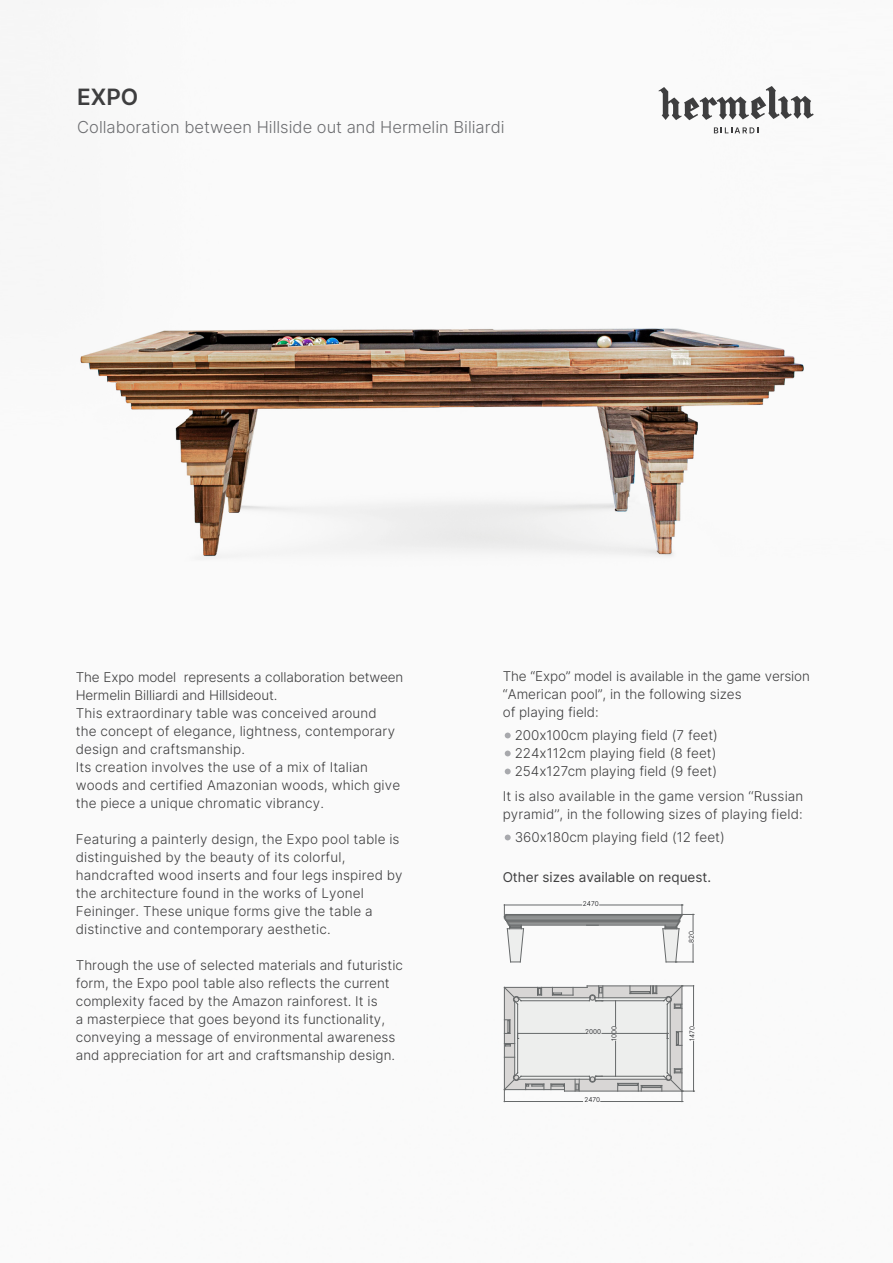
<style>
.page{position:relative;width:893px;height:1263px;background:#fff}
.page>*{position:absolute;margin:0;border:0;box-sizing:border-box;transform-origin:0 0}
.t1{font:22.5px "Inter";color:#3e3e3f}
.t2{font:16.5px "Inter";color:#6c6d70}
.t3{font:13.5px/18px "Inter";letter-spacing:.01em;color:#3e3e3f}
.t4{font:6.6px "Inter";color:#020307}
</style>
<div class="page">
<img style="left:80px;top:120px;width:724px;height:983px">
<svg style="left:505px;top:732px;width:6px;height:6px"></svg>
<svg style="left:505px;top:750px;width:6px;height:6px"></svg>
<svg style="left:505px;top:768px;width:6px;height:6px"></svg>
<svg style="left:505px;top:834px;width:6px;height:6px"></svg>
<svg style="left:658px;top:86px;width:156px;height:34px"></svg>
<svg style="left:714px;top:127px;width:44px;height:6px"></svg>
<hr style="left:508px;top:923px;width:170px;height:1px;background:#edeeed">
<hr style="left:504px;top:916px;width:176px;height:2px;background:#d8d6d5">
<hr style="left:506px;top:914px;width:176px;height:1px;background:#66696a">
<hr style="left:505px;top:915px;width:177px;height:1px;background:#66696a">
<hr style="left:504px;top:916px;width:177px;height:1px;background:#66696a">
<hr style="left:504px;top:918px;width:176px;height:1px;background:#66696a">
<hr style="left:505px;top:919px;width:175px;height:1px;background:#66696a">
<hr style="left:506px;top:920px;width:174px;height:1px;background:#66696a">
<hr style="left:507px;top:921px;width:173px;height:1px;background:#66696a">
<hr style="left:507px;top:922px;width:172px;height:1px;background:#66696a">
<hr style="left:508px;top:924px;width:170px;height:1px;background:#66696a">
<hr style="left:509px;top:925px;width:169px;height:1px;background:#66696a">
<hr style="left:504px;top:905px;width:78px;height:1px;background:#66696a">
<hr style="left:600px;top:905px;width:82px;height:1px;background:#66696a">
<svg style="left:504px;top:905px;width:20px;height:58px"></svg>
<svg style="left:662px;top:905px;width:32px;height:58px"></svg>
<svg style="left:504px;top:985px;width:190px;height:117px"></svg>
<h1 class="t1" style="left:77px;top:80px;width:63px">EXPO</h1>
<p class="t2" style="left:77px;top:115px;width:429px">Collaboration between Hillside out and Hermelin Biliardi</p>
<p class="t3" style="left:76px;top:668px;width:329px">The Expo model represents a collaboration between Hermelin Billiardi and Hillsideout.<br>This extraordinary table was conceived around<br>the concept of elegance, lightness, contemporary design and craftsmanship.<br>Its creation involves the use of a mix of Italian woods and certified Amazonian woods, which give the piece a unique chromatic vibrancy.</p>
<p class="t3" style="left:76px;top:830px;width:328px">Featuring a painterly design, the Expo pool table is distinguished by the beauty of its colorful, handcrafted wood inserts and four legs inspired by the architecture found in the works of Lyonel Feininger. These unique forms give the table a distinctive and contemporary aesthetic.</p>
<p class="t3" style="left:76px;top:956px;width:329px">Through the use of selected materials and futuristic form, the Expo pool table also reflects the current complexity faced by the Amazon rainforest. It is<br>a masterpiece that goes beyond its functionality, conveying a message of environmental awareness and appreciation for art and craftsmanship design.</p>
<p class="t3" style="left:503px;top:667px;width:309px">The ‘‘Expo’’ model is available in the game version ‘‘American pool’’, in the following sizes<br>of playing field:</p>
<p class="t3" style="left:515px;top:725px;width:205px;text-align:justify">200x100cm playing field (7 feet)<br>224x112cm playing field (8 feet)<br>254x127cm playing field (9 feet)</p>
<p class="t3" style="left:503px;top:787px;width:302px">It is also available in the game version ‘‘Russian pyramid’’, in the following sizes of playing field:</p>
<p class="t3" style="left:515px;top:827px;width:212px">360x180cm playing field (12 feet)</p>
<p class="t3" style="left:503px;top:868px;width:210px">Other sizes available on request.</p>
<p class="t4" style="left:583px;top:899px;width:17px">2470</p>
<p class="t4" style="left:585px;top:1027px;width:18px">2000</p>
<p class="t4" style="left:609px;top:1041px;width:16px;rotate:-90deg">1000</p>
<p class="t4" style="left:584px;top:1095px;width:17px">2470</p>
<p class="t4" style="left:687px;top:943px;width:14px;rotate:-90deg">820</p>
<p class="t4" style="left:687px;top:1041px;width:16px;rotate:-90deg">1470</p>
</div>
